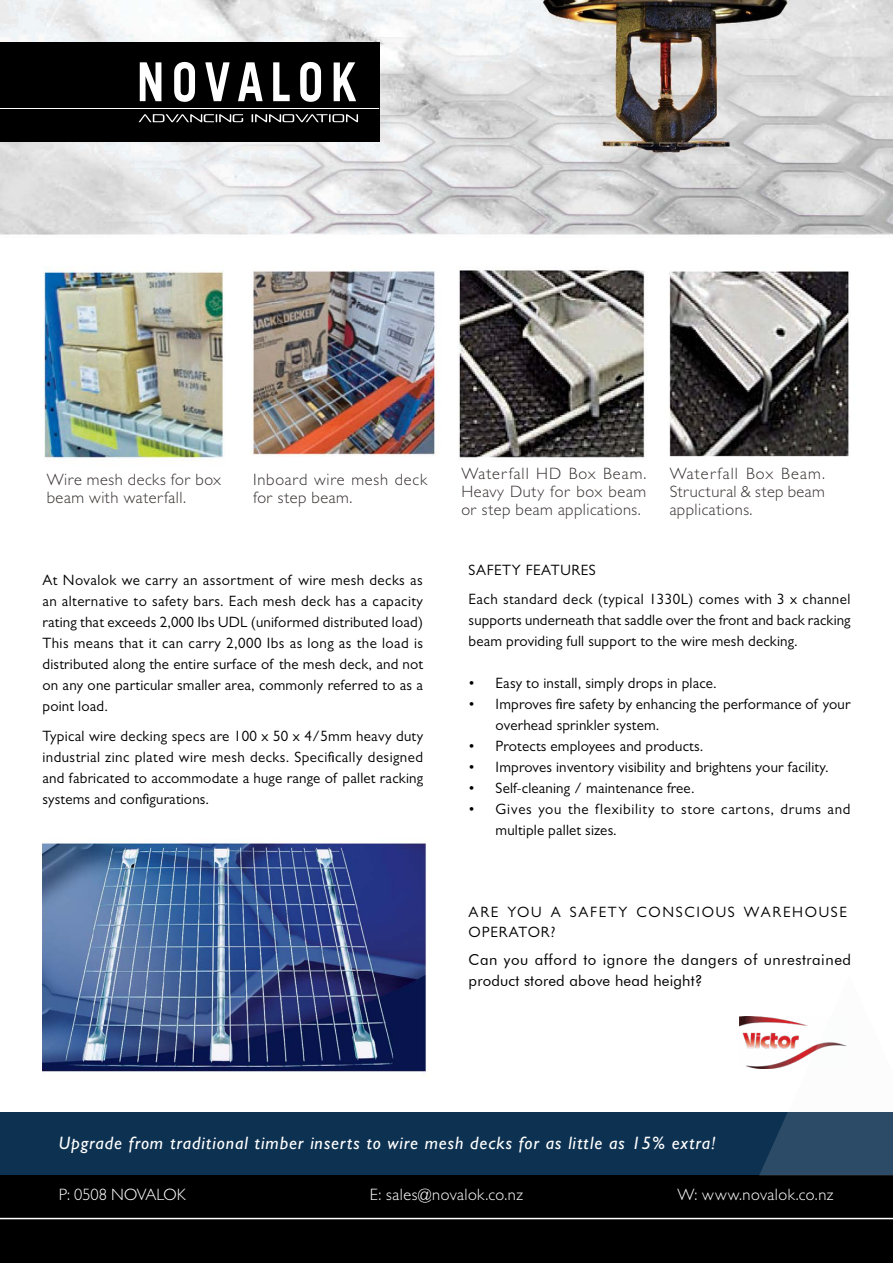
<style>
.page{position:relative;width:893px;height:1263px;background:#fff}
.page>*{position:absolute;margin:0;border:0;box-sizing:border-box;transform-origin:0 0}
.t1{font:italic 500 18px "Gill Sans";letter-spacing:.05em;color:#fff}
.t2{font:300 16.5px/18px "Gill Sans";letter-spacing:.03em;color:#373231;text-align:justify}
.t3{font:300 16.5px "Gill Sans";letter-spacing:.025em;color:#fff}
.t4{font:300 16.5px/18px "Gill Sans";letter-spacing:.05em;color:#373231}
.t5{font:300 16.5px "Gill Sans";letter-spacing:-.005em;color:#fff}
.t6{font:15px/21px "Gill Sans";letter-spacing:.01em;color:#000}
.t7{font:15px/21px "Futura BT";letter-spacing:.035em;color:#000}
.t8{font:15px/21px "Gill Sans";letter-spacing:.045em;color:#000}
.t9{font:15px/29.5px "Gill Sans";letter-spacing:.03em;color:#000}
.t10{font:15px/19.5px "Gill Sans";letter-spacing:.11em;color:#000}
</style>
<div class="page">
<img style="left:0;top:0;width:893px;height:235px">
<div style="left:0;top:1172px;width:893px;height:91px;background:#000"></div>
<hr style="left:0;top:1218px;width:893px;height:1px;background:#fff">
<div style="left:0;top:43px;width:379px;height:99px;background:#000"></div>
<svg style="left:140px;top:62px;width:21px;height:39px"></svg>
<svg style="left:174px;top:62px;width:21px;height:40px"></svg>
<svg style="left:300px;top:62px;width:21px;height:40px"></svg>
<svg style="left:334px;top:62px;width:22px;height:39px"></svg>
<svg style="left:238px;top:62px;width:25px;height:39px"></svg>
<svg style="left:205px;top:62px;width:25px;height:39px"></svg>
<svg style="left:273px;top:62px;width:17px;height:39px"></svg>
<svg style="left:252px;top:114px;width:106px;height:9px"></svg>
<svg style="left:139px;top:114px;width:104px;height:9px"></svg>
<hr style="left:0;top:108px;width:379px;height:1px;background:#fff">
<img style="left:43px;top:266px;width:807px;height:196px">
<img style="left:740px;top:1016px;width:19px;height:52px">
<div style="left:0;top:1112px;width:893px;height:62px;background:#0d3151"></div>
<svg style="left:759px;top:1016px;width:134px;height:160px"></svg>
<img style="left:43px;top:842px;width:383px;height:233px">
<p class="t2" style="left:47px;top:471px;width:176px">Wire mesh decks for box beam with waterfall.</p>
<p class="t4" style="left:253px;top:471px;width:176px">Inboard wire mesh deck for step beam.</p>
<p class="t2" style="left:670px;top:464px;width:157px">Waterfall Box Beam.<br>Structural &amp; step beam applications.</p>
<p class="t2" style="left:461px;top:464px;width:187px">Waterfall HD Box Beam.<br>Heavy Duty for box beam or step beam applications.</p>
<p class="t6" style="left:43px;top:570px;width:382px;text-align:justify">At Novalok we carry an assortment of wire mesh decks as an alternative to safety bars. Each mesh deck has a capacity rating that exceeds 2,000 Ibs UDL (uniformed distributed load)<br>This means that it can carry 2,000 Ibs as long as the load is distributed along the entire surface of the mesh deck, and not on any one particular smaller area, commonly referred to as a point load.</p>
<p class="t6" style="left:43px;top:725px;width:382px;text-align:justify">Typical wire decking specs are 100 x 50 x 4/5mm heavy duty industrial zinc plated wire mesh decks. Specifically designed and fabricated to accommodate a huge range of pallet racking systems and configurations.</p>
<p class="t9" style="left:469px;top:555px;width:383px">SAFETY FEATURES<br>Each standard deck (typical 1330L) comes with 3 x channel</p>
<p class="t6" style="left:469px;top:610px;width:383px">supports underneath that saddle over the front and back racking beam providing full support to the wire mesh decking.</p>
<p class="t6" style="left:469px;top:673px;width:250px">• Easy to install, simply drops in place.</p>
<p class="t6" style="left:496px;top:694px;width:356px;text-indent:-27px">• Improves fire safety by enhancing the performance of your overhead sprinkler system.</p>
<p class="t6" style="left:469px;top:736px;width:236px">• Protects employees and products.</p>
<p class="t6" style="left:469px;top:757px;width:361px">• Improves inventory visibility and brightens your facility.</p>
<p class="t6" style="left:469px;top:778px;width:227px">• Self-cleaning / maintenance free.</p>
<p class="t8" style="left:496px;top:799px;width:356px;text-indent:-27px">• Gives you the flexibility to store cartons, drums and multiple pallet sizes.</p>
<p class="t10" style="left:469px;top:902px;width:380px">ARE YOU A SAFETY CONSCIOUS WAREHOUSE<br>OPERATOR?</p>
<p class="t7" style="left:469px;top:949px;width:384px">Can you afford to ignore the dangers of unrestrained product stored above head height?</p>
<p class="t1" style="left:59px;top:1132px;width:658px">Upgrade from traditional timber inserts to wire mesh decks for as little as 15% extra!</p>
<p class="t5" style="left:59px;top:1185px;width:129px">P: 0508 NOVALOK</p>
<p class="t3" style="left:370px;top:1185px;width:155px">E: sales@novalok.co.nz</p>
<p class="t3" style="left:677px;top:1185px;width:158px">W: www.novalok.co.nz</p>
</div>
